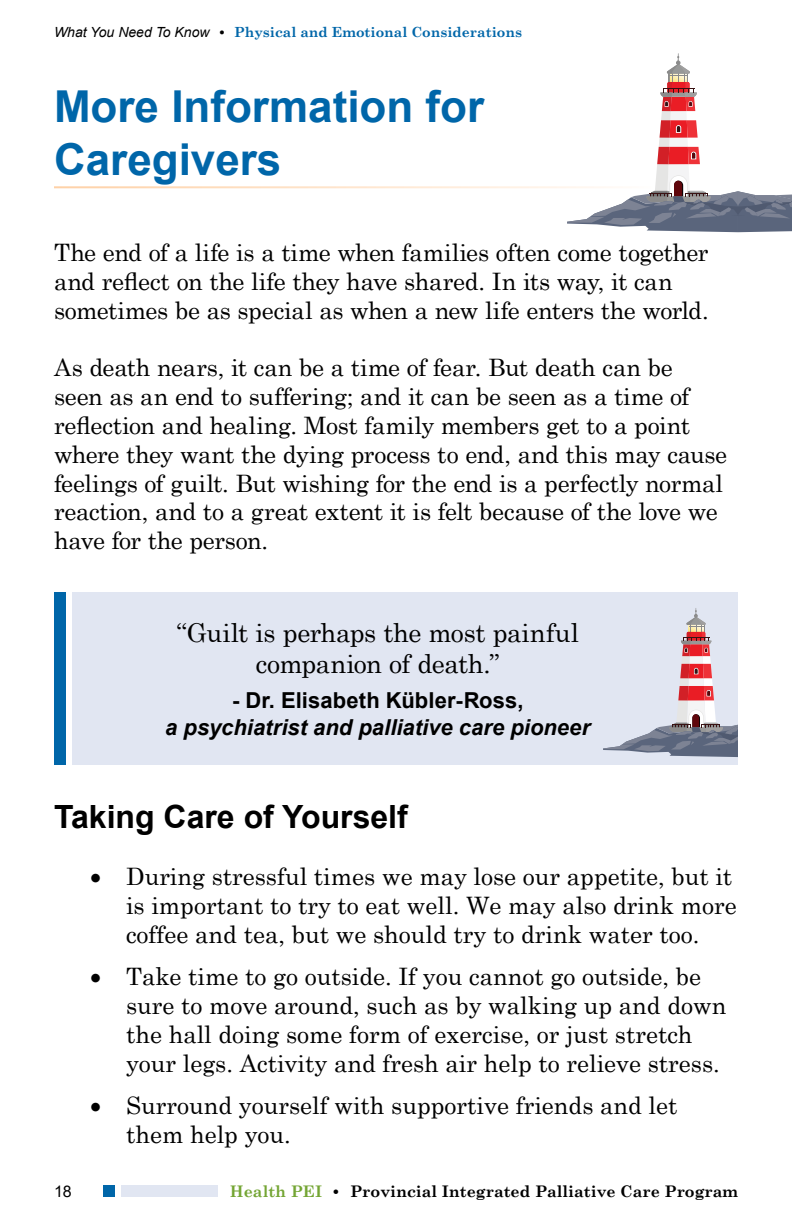
<style>
.page{position:relative;width:792px;height:1224px;background:#fff}
.page>*{position:absolute;margin:0;border:0;box-sizing:border-box;transform-origin:0 0}
.t1{font:700 44px/52.8px "Arial";color:#0066a9}
.t2{font:700 32px "Arial";color:#000}
.t3{font:26px/31.2px "Century Schoolbook";letter-spacing:-.015em;color:#000;text-align:center}
.t4{font:24px/28.8px "Century Schoolbook";color:#000}
.t5{font:italic 700 22px "Arial";color:#000}
.t6{font:700 22px "Arial";letter-spacing:.005em;color:#000}
.t7{font:700 16px "Century Schoolbook";color:#000}
.t8{font:16px "Arial";color:#000}
.t9{font:700 14px "Century Schoolbook";color:#0066a9}
.s1{font-family:"Arial";font-weight:400;font-style:italic;color:#000}
.s2{color:#000}
.s3{color:#74a534}
</style>
<div class="page">
<div style="left:103px;top:1185px;width:114px;height:12px;background:#e1e6f2"></div>
<div style="left:103px;top:1185px;width:12px;height:12px;background:#0066a9"></div>
<div style="left:115px;top:1185px;width:6px;height:12px;background:#fff"></div>
<div style="left:72px;top:592px;width:666px;height:173px;background:#e1e6f2"></div>
<div style="left:54px;top:592px;width:12px;height:173px;background:#0066a9"></div>
<svg style="left:603px;top:608px;width:135px;height:149px"></svg>
<svg style="left:567px;top:53px;width:225px;height:179px"></svg>
<p class="t9" style="left:54px;top:21px;width:470px"><span class="s1">What You Need To Know</span> <span class="s2">•</span> Physical and Emotional Considerations</p>
<h1 class="t1" style="left:54px;top:81px;width:432px">More Information for<br>Caregivers</h1>
<p class="t4" style="left:54px;top:236px;width:656px">The end of a life is a time when families often come together and reflect on the life they have shared. In its way, it can sometimes be as special as when a new life enters the world.</p>
<p class="t4" style="left:54px;top:351px;width:675px">As death nears, it can be a time of fear. But death can be seen as an end to suffering; and it can be seen as a time of reflection and healing. Most family members get to a point where they want the dying process to end, and this may cause feelings of guilt. But wishing for the end is a perfectly normal reaction, and to a great extent it is felt because of the love we have for the person.</p>
<p class="t3" style="left:176px;top:614px;width:404px">“Guilt is perhaps the most painful companion of death.”</p>
<p class="t6" style="left:232px;top:685px;width:293px">- Dr. Elisabeth Kübler-Ross,</p>
<p class="t5" style="left:165px;top:712px;width:427px">a psychiatrist and palliative care pioneer</p>
<h2 class="t2" style="left:54px;top:794px;width:355px">Taking Care of Yourself</h2>
<p class="t4" style="left:126px;top:860px;width:612px;text-indent:-36px">• During stressful times we may lose our appetite, but it is important to try to eat well. We may also drink more coffee and tea, but we should try to drink water too.</p>
<p class="t4" style="left:126px;top:960px;width:602px;text-indent:-36px">• Take time to go outside. If you cannot go outside, be sure to move around, such as by walking up and down the hall doing some form of exercise, or just stretch your legs. Activity and fresh air help to relieve stress.</p>
<p class="t4" style="left:126px;top:1089px;width:553px;text-indent:-36px">• Surround yourself with supportive friends and let them help you.</p>
<p class="t8" style="left:54px;top:1180px;width:19px">18</p>
<p class="t7" style="left:230px;top:1179px;width:510px"><span class="s3">Health PEI</span> • Provincial Integrated Palliative Care Program</p>
</div>
